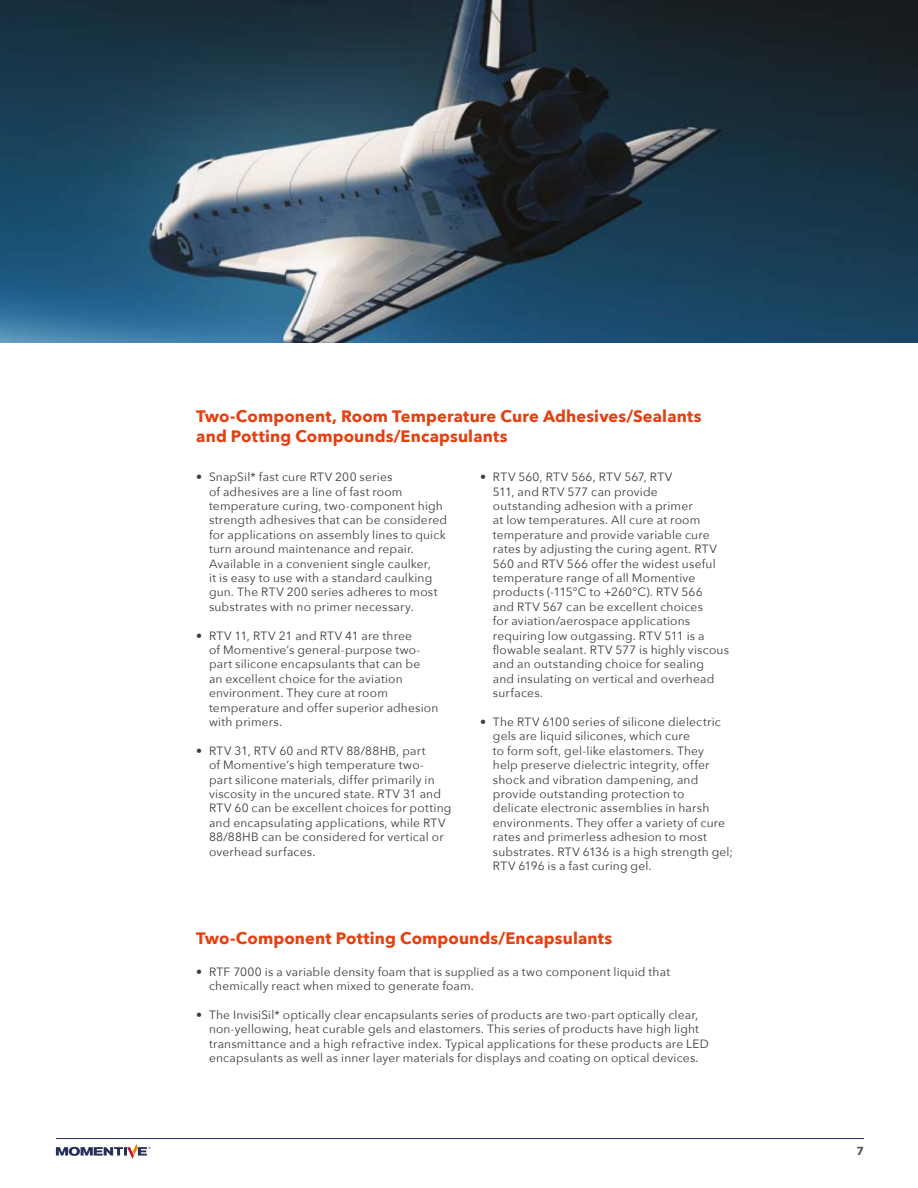
<style>
.page{position:relative;width:918px;height:1188px;background:#fff}
.page>*{position:absolute;margin:0;border:0;box-sizing:border-box;transform-origin:0 0}
.t1{font:700 16.5px/19.8px "Avenir Next";letter-spacing:.005em;color:#e44012}
.t2{font:12px/14.4px "Avenir Next";letter-spacing:.015em;color:#3c3c3b}
.t3{font:700 11.7px "Avenir Next";color:#575756}
</style>
<div class="page">
<hr style="left:56px;top:1138px;width:808px;height:1px;background:#243259">
<svg style="left:56px;top:1144px;width:95px;height:15px"></svg>
<img style="left:0;top:0;width:918px;height:342px">
<h1 class="t1" style="left:196px;top:408px;width:507px">Two-Component, Room Temperature Cure Adhesives/Sealants and Potting Compounds/Encapsulants</h1>
<p class="t2" style="left:209px;top:469px;width:240px;text-indent:-13px">• SnapSil* fast cure RTV 200 series<br>of adhesives are a line of fast room temperature curing, two-component high strength adhesives that can be considered for applications on assembly lines to quick turn around maintenance and repair.<br>Available in a convenient single caulker,<br>it is easy to use with a standard caulking gun. The RTV 200 series adheres to most substrates with no primer necessary.</p>
<p class="t2" style="left:209px;top:628px;width:231px;text-indent:-13px">• RTV 11, RTV 21 and RTV 41 are three<br>of Momentive’s general-purpose two&shy;part silicone encapsulants that can be<br>an excellent choice for the aviation environment. They cure at room temperature and offer superior adhesion with primers.</p>
<p class="t2" style="left:209px;top:743px;width:244px;text-indent:-13px">• RTV 31, RTV 60 and RTV 88/88HB, part<br>of Momentive’s high temperature two-<br>part silicone materials, differ primarily in viscosity in the uncured state. RTV 31 and RTV 60 can be excellent choices for potting and encapsulating applications, while RTV 88/88HB can be considered for vertical or overhead surfaces.</p>
<p class="t2" style="left:493px;top:469px;width:238px;text-indent:-13px">• RTV 560, RTV 566, RTV 567, RTV<br>511, and RTV 577 can provide outstanding adhesion with a primer<br>at low temperatures. All cure at room temperature and provide variable cure rates by adjusting the curing agent. RTV 560 and RTV 566 offer the widest useful temperature range of all Momentive products (-115°C to +260°C). RTV 566<br>and RTV 567 can be excellent choices<br>for aviation/aerospace applications requiring low outgassing. RTV 511 is a flowable sealant. RTV 577 is highly viscous and an outstanding choice for sealing<br>and insulating on vertical and overhead surfaces.</p>
<p class="t2" style="left:493px;top:714px;width:242px;text-indent:-13px">• The RTV 6100 series of silicone dielectric gels are liquid silicones, which cure<br>to form soft, gel-like elastomers. They<br>help preserve dielectric integrity, offer shock and vibration dampening, and provide outstanding protection to<br>delicate electronic assemblies in harsh environments. They offer a variety of cure rates and primerless adhesion to most substrates. RTV 6136 is a high strength gel; RTV 6196 is a fast curing gel.</p>
<h1 class="t1" style="left:196px;top:930px;width:418px">Two-Component Potting Compounds/Encapsulants</h1>
<p class="t2" style="left:209px;top:965px;width:463px;text-indent:-13px">• RTF 7000 is a variable density foam that is supplied as a two component liquid that chemically react when mixed to generate foam.</p>
<p class="t2" style="left:209px;top:1007px;width:501px;text-indent:-13px">• The InvisiSil* optically clear encapsulants series of products are two-part optically clear, non-yellowing, heat curable gels and elastomers. This series of products have high light transmittance and a high refractive index. Typical applications for these products are LED encapsulants as well as inner layer materials for displays and coating on optical devices.</p>
<p class="t3" style="left:856px;top:1146px;width:9px">7</p>
</div>
